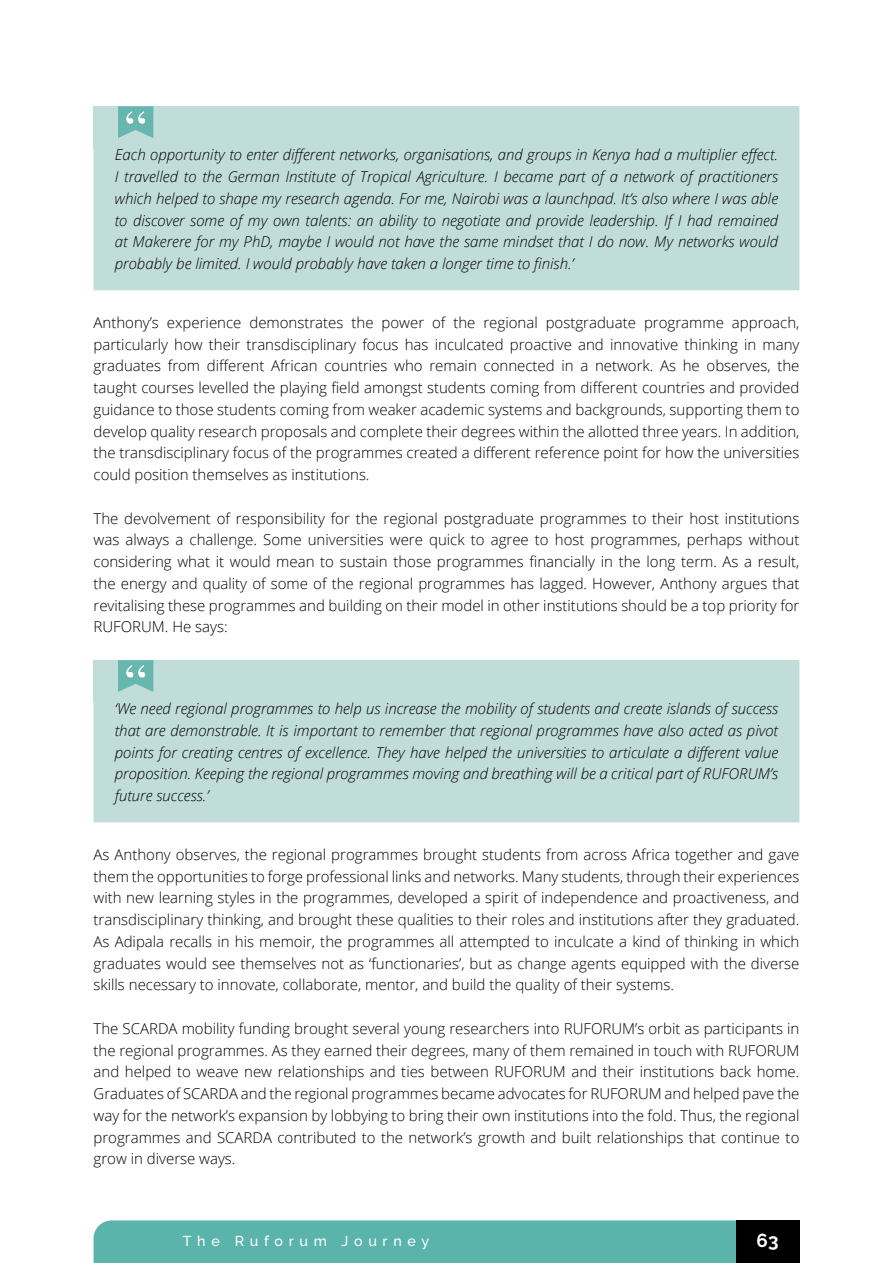
<style>
.page{position:relative;width:893px;height:1263px;background:#fff}
.page>*{position:absolute;margin:0;border:0;box-sizing:border-box;transform-origin:0 0}
.t1{font:700 18.75px "Raleway";color:#fff}
.t2{font:300 15px/21.8px "Open Sans";color:#000;text-align:justify}
.t3{font:italic 300 15px/21.8px "Open Sans";color:#000;text-align:justify}
.t4{font:500 14.25px "Raleway";letter-spacing:.4em;color:#fff}
</style>
<div class="page">
<div style="left:94px;top:1220px;width:642px;height:43px;background:#5bb4ac"></div>
<div style="left:736px;top:1220px;width:63px;height:43px;background:#000"></div>
<div style="left:94px;top:149px;width:705px;height:141px;background:#c1ddda"></div>
<div style="left:94px;top:106px;width:705px;height:43px;background:#c1ddda"></div>
<svg style="left:118px;top:106px;width:35px;height:32px"></svg>
<div style="left:94px;top:703px;width:705px;height:119px;background:#c1ddda"></div>
<div style="left:94px;top:660px;width:705px;height:43px;background:#c1ddda"></div>
<svg style="left:118px;top:660px;width:35px;height:32px"></svg>
<p class="t3" style="left:115px;top:143px;width:665px">Each opportunity to enter different networks, organisations, and groups in Kenya had a multiplier effect.<br>I travelled to the German Institute of Tropical Agriculture. I became part of a network of practitioners which helped to shape my research agenda. For me, Nairobi was a launchpad. It’s also where I was able to discover some of my own talents: an ability to negotiate and provide leadership. If I had remained at Makerere for my PhD, maybe I would not have the same mindset that I do now. My networks would probably be limited. I would probably have taken a longer time to finish.’</p>
<p class="t2" style="left:94px;top:311px;width:707px">Anthony’s experience demonstrates the power of the regional postgraduate programme approach, particularly how their transdisciplinary focus has inculcated proactive and innovative thinking in many graduates from different African countries who remain connected in a network. As he observes, the taught courses levelled the playing field amongst students coming from different countries and provided guidance to those students coming from weaker academic systems and backgrounds, supporting them to develop quality research proposals and complete their degrees within the allotted three years. In addition, the transdisciplinary focus of the programmes created a different reference point for how the universities could position themselves as institutions.</p>
<p class="t2" style="left:94px;top:507px;width:707px">The devolvement of responsibility for the regional postgraduate programmes to their host institutions was always a challenge. Some universities were quick to agree to host programmes, perhaps without considering what it would mean to sustain those programmes financially in the long term. As a result, the energy and quality of some of the regional programmes has lagged. However, Anthony argues that revitalising these programmes and building on their model in other institutions should be a top priority for RUFORUM. He says:</p>
<p class="t3" style="left:115px;top:697px;width:665px">‘We need regional programmes to help us increase the mobility of students and create islands of success that are demonstrable. It is important to remember that regional programmes have also acted as pivot points for creating centres of excellence. They have helped the universities to articulate a different value proposition. Keeping the regional programmes moving and breathing will be a critical part of RUFORUM’s future success.’</p>
<p class="t2" style="left:94px;top:843px;width:707px">As Anthony observes, the regional programmes brought students from across Africa together and gave them the opportunities to forge professional links and networks. Many students, through their experiences with new learning styles in the programmes, developed a spirit of independence and proactiveness, and transdisciplinary thinking, and brought these qualities to their roles and institutions after they graduated.<br>As Adipala recalls in his memoir, the programmes all attempted to inculcate a kind of thinking in which graduates would see themselves not as ‘functionaries’, but as change agents equipped with the diverse skills necessary to innovate, collaborate, mentor, and build the quality of their systems.</p>
<p class="t2" style="left:94px;top:1017px;width:707px">The SCARDA mobility funding brought several young researchers into RUFORUM’s orbit as participants in the regional programmes. As they earned their degrees, many of them remained in touch with RUFORUM and helped to weave new relationships and ties between RUFORUM and their institutions back home.<br>Graduates of SCARDA and the regional programmes became advocates for RUFORUM and helped pave the way for the network’s expansion by lobbying to bring their own institutions into the fold. Thus, the regional programmes and SCARDA contributed to the network’s growth and built relationships that continue to grow in diverse ways.</p>
<p class="t4" style="left:183px;top:1232px;width:248px">The Ruforum Journey</p>
<p class="t1" style="left:757px;top:1229px;width:23px">63</p>
</div>
